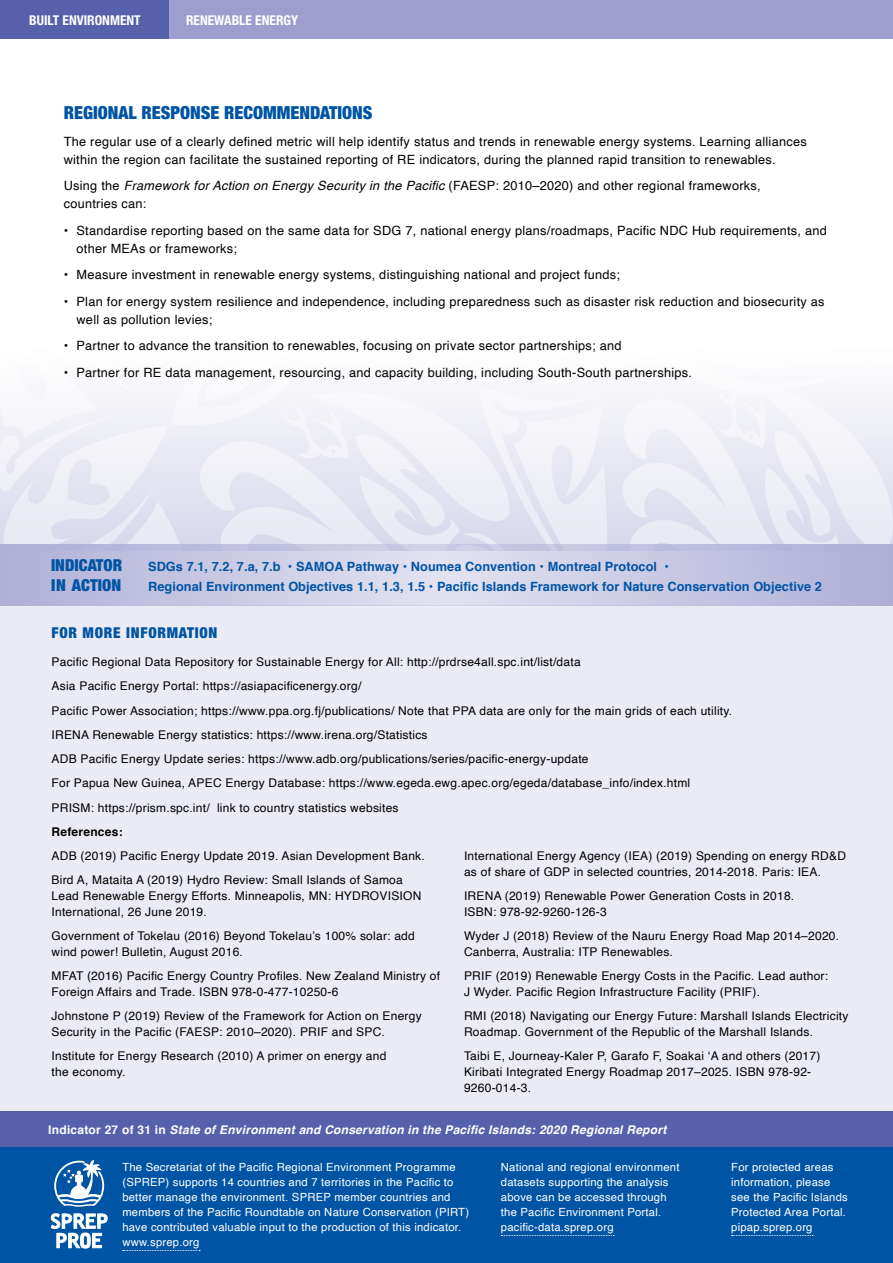
<style>
.page{position:relative;width:893px;height:1263px;background:#fff}
.page>*{position:absolute;margin:0;border:0;box-sizing:border-box;transform-origin:0 0}
.t1{font:900 condensed 18px "Helvetica Neue LT Pro";color:#0054a4}
.t2{font:900 condensed 16.5px/19.5px "Helvetica Neue LT Pro";color:#0054a4}
.t3{font:900 condensed 15px "Helvetica Neue LT Pro";letter-spacing:.05em;color:#0054a4}
.t4{font:700 condensed 13.5px "Helvetica Neue LT Pro";color:#fff}
.t5{font:12.75px/18px "Helvetica";letter-spacing:.02em;color:#000}
.t6{font:700 12.75px/19.5px "Helvetica";letter-spacing:.005em;color:#0054a4}
.t7{font:12px/15.8px "Helvetica";letter-spacing:.02em;color:#000}
.t8{font:italic 700 12px "Helvetica";letter-spacing:.02em;color:#fff}
.t9{font:700 12px "Helvetica";letter-spacing:.02em;color:#000}
.t10{font:11.25px/15px "Helvetica";letter-spacing:.02em;color:#fff}
.s1{font-style:italic}
.s2{font-style:normal}
</style>
<div class="page">
<svg style="left:533px;top:396px;width:72px;height:148px;fill:#eeeef6"></svg>
<svg style="left:0;top:396px;width:177px;height:148px;fill:#ededf5"></svg>
<svg style="left:605px;top:396px;width:288px;height:148px;fill:#ededf6"></svg>
<svg style="left:177px;top:396px;width:356px;height:148px;fill:#eeeef6"></svg>
<div style="left:0;top:605px;width:893px;height:520px;background:#ebebf6"></div>
<svg style="left:0;top:544px;width:893px;height:61px;background:#c7c7e3"></svg>
<div style="left:0;top:1111px;width:893px;height:152px;background:#5760ab"></div>
<div style="left:0;top:1147px;width:893px;height:116px;background:#0054a4"></div>
<svg style="left:51px;top:1213px;width:57px;height:35px"></svg>
<svg style="left:54px;top:1160px;width:51px;height:47px"></svg>
<svg style="left:501px;top:1235px;width:113px;height:1px"></svg>
<svg style="left:732px;top:1235px;width:81px;height:1px"></svg>
<svg style="left:123px;top:1250px;width:77px;height:1px"></svg>
<div style="left:18px;top:0;width:875px;height:38px;background:#9e9ece"></div>
<div style="left:0;top:0;width:168px;height:38px;background:#5760ab"></div>
<hr style="left:892px;top:57px;width:1px;height:50px;background:#b8b8dd">
<hr style="left:892px;top:0;width:1px;height:50px;background:#5760ab">
<p class="t4" style="left:29px;top:12px;width:113px">BUILT ENVIRONMENT</p>
<p class="t4" style="left:186px;top:12px;width:114px">RENEWABLE ENERGY</p>
<h1 class="t1" style="left:64px;top:102px;width:310px">REGIONAL RESPONSE RECOMMENDATIONS</h1>
<p class="t5" style="left:64px;top:133px;width:744px">The regular use of a clearly defined metric will help identify status and trends in renewable energy systems. Learning alliances within the region can facilitate the sustained reporting of RE indicators, during the planned rapid transition to renewables.</p>
<p class="t5" style="left:64px;top:177px;width:698px">Using the <span class="s1">Framework for Action on Energy Security in the Pacific</span> (FAESP: 2010–2020) and other regional frameworks, countries can:</p>
<p class="t5" style="left:77px;top:222px;width:752px;text-indent:-13px">• Standardise reporting based on the same data for SDG 7, national energy plans/roadmaps, Pacific NDC Hub requirements, and other MEAs or frameworks;</p>
<p class="t5" style="left:64px;top:266px;width:558px">• Measure investment in renewable energy systems, distinguishing national and project funds;</p>
<p class="t5" style="left:77px;top:293px;width:750px;text-indent:-13px">• Plan for energy system resilience and independence, including preparedness such as disaster risk reduction and biosecurity as well as pollution levies;</p>
<p class="t5" style="left:64px;top:337px;width:559px">• Partner to advance the transition to renewables, focusing on private sector partnerships; and</p>
<p class="t5" style="left:64px;top:364px;width:630px">• Partner for RE data management, resourcing, and capacity building, including South-South partnerships.</p>
<h2 class="t2" style="left:51px;top:556px;width:73px">INDICATOR<br>IN ACTION</h2>
<p class="t6" style="left:148px;top:557px;width:675px">SDGs 7.1, 7.2, 7.a, 7.b • SAMOA Pathway • Noumea Convention • Montreal Protocol •<br>Regional Environment Objectives 1.1, 1.3, 1.5 • Pacific Islands Framework for Nature Conservation Objective 2</p>
<p class="t3" style="left:52px;top:623px;width:167px">FOR MORE INFORMATION</p>
<p class="t7" style="left:52px;top:650px;width:682px;line-height:24.3px">Pacific Regional Data Repository for Sustainable Energy for All: http://prdrse4all.spc.int/list/data<br>Asia Pacific Energy Portal: https://asiapacificenergy.org/<br>Pacific Power Association; https://www.ppa.org.fj/publications/ Note that PPA data are only for the main grids of each utility.<br>IRENA Renewable Energy statistics: https://www.irena.org/Statistics<br>ADB Pacific Energy Update series: https://www.adb.org/publications/series/pacific-energy-update<br>For Papua New Guinea, APEC Energy Database: https://www.egeda.ewg.apec.org/egeda/database_info/index.html PRISM: https://prism.spc.int/ link to country statistics websites</p>
<p class="t9" style="left:52px;top:822px;width:73px">References:</p>
<p class="t7" style="left:52px;top:844px;width:375px;line-height:24.3px">ADB (2019) Pacific Energy Update 2019. Asian Development Bank.<br>Bird A, Mataita A (2019) Hydro Review: Small Islands of Samoa</p>
<p class="t7" style="left:52px;top:888px;width:371px">Lead Renewable Energy Efforts. Minneapolis, MN: HYDROVISION<br>International, 26 June 2019.</p>
<p class="t7" style="left:52px;top:928px;width:365px">Government of Tokelau (2016) Beyond Tokelau’s 100% solar: add wind power! Bulletin, August 2016.</p>
<p class="t7" style="left:52px;top:968px;width:390px">MFAT (2016) Pacific Energy Country Profiles. New Zealand Ministry of<br>Foreign Affairs and Trade. ISBN 978-0-477-10250-6</p>
<p class="t7" style="left:52px;top:1008px;width:372px">Johnstone P (2019) Review of the Framework for Action on Energy<br>Security in the Pacific (FAESP: 2010–2020). PRIF and SPC.</p>
<p class="t7" style="left:52px;top:1048px;width:336px">Institute for Energy Research (2010) A primer on energy and the economy.</p>
<p class="t7" style="left:464px;top:848px;width:383px">International Energy Agency (IEA) (2019) Spending on energy RD&amp;D as of share of GDP in selected countries, 2014-2018. Paris: IEA.</p>
<p class="t7" style="left:464px;top:888px;width:332px">IRENA (2019) Renewable Power Generation Costs in 2018.<br>ISBN: 978-92-9260-126-3</p>
<p class="t7" style="left:464px;top:928px;width:377px">Wyder J (2018) Review of the Nauru Energy Road Map 2014–2020.<br>Canberra, Australia: ITP Renewables.</p>
<p class="t7" style="left:464px;top:968px;width:366px">PRIF (2019) Renewable Energy Costs in the Pacific. Lead author:<br>J Wyder. Pacific Region Infrastructure Facility (PRIF).</p>
<p class="t7" style="left:464px;top:1008px;width:386px">RMI (2018) Navigating our Energy Future: Marshall Islands Electricity<br>Roadmap. Government of the Republic of the Marshall Islands.</p>
<p class="t7" style="left:464px;top:1048px;width:358px">Taibi E, Journeay-Kaler P, Garafo F, Soakai ‘A and others (2017)<br>Kiribati Integrated Energy Roadmap 2017–2025. ISBN 978-92-<br>9260-014-3.</p>
<p class="t8" style="left:48px;top:1120px;width:619px"><span class="s2">Indicator 27 of 31 in</span> State of Environment and Conservation in the Pacific Islands: 2020 Regional Report</p>
<p class="t10" style="left:501px;top:1160px;width:180px">National and regional environment datasets supporting the analysis above can be accessed through the Pacific Environment Portal. pacific-data.sprep.org</p>
<p class="t10" style="left:731px;top:1160px;width:118px">For protected areas information, please see the Pacific Islands<br>Protected Area Portal. pipap.sprep.org</p>
<p class="t10" style="left:122px;top:1160px;width:348px">The Secretariat of the Pacific Regional Environment Programme (SPREP) supports 14 countries and 7 territories in the Pacific to better manage the environment. SPREP member countries and members of the Pacific Roundtable on Nature Conservation (PIRT) have contributed valuable input to the production of this indicator. www.sprep.org</p>
</div>
